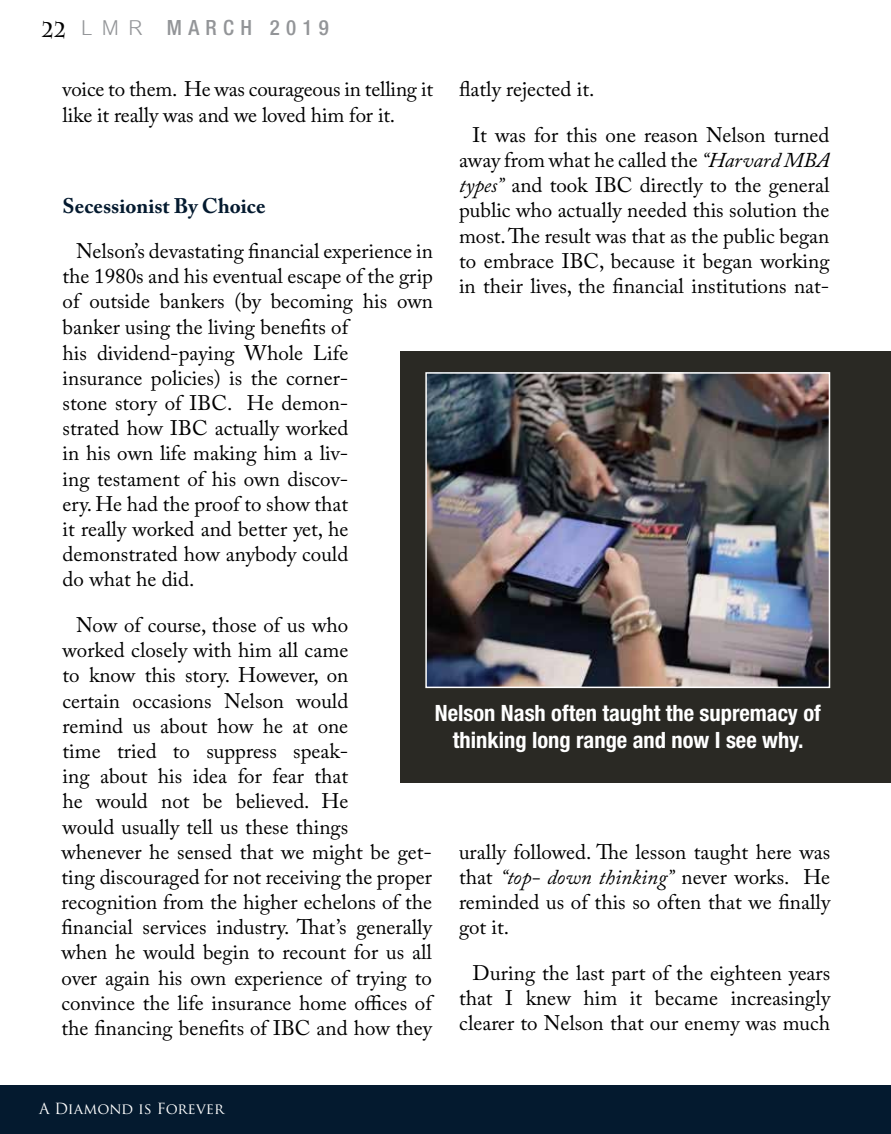
<style>
.page{position:relative;width:891px;height:1134px;background:#fff}
.page>*{position:absolute;margin:0;border:0;box-sizing:border-box;transform-origin:0 0}
.t1{font:700 condensed 22.5px/27px "Helvetica Neue LT Std";color:#fff;text-align:center}
.t2{font:21px/25.2px "Adobe Caslon Pro";color:#000;text-align:justify}
.t3{font:700 21px "Adobe Caslon Pro";color:#041a2f}
.t4{font:500 condensed 21px "Helvetica Neue LT Std";letter-spacing:.3em;color:#939598}
.t5{font:15px "Trajan Pro";color:#fff}
.s1{font-family:"Charlemagne Std";font-weight:700;font-stretch:normal;color:#000}
.s2{font-family:"Cordia New";font-weight:400;font-stretch:normal;font-size:31.5px}
.s3{font-style:italic}
</style>
<div class="page">
<div style="left:0;top:1086px;width:891px;height:48px;background:#041a2f"></div>
<div style="left:400px;top:351px;width:491px;height:432px;background:#2a2924"></div>
<img style="left:428px;top:375px;width:399px;height:310px">
<div style="left:425px;top:372px;width:405px;height:316px;border:2px solid #fff"></div>
<p class="t4" style="left:42px;top:15px;width:289px"><span class="s1">22</span> <span class="s2">LMR</span> MARCH 2019</p>
<p class="t2" style="left:63px;top:77px;width:372px">voice to them. He was courageous in telling it like it really was and we loved him for it.</p>
<p class="t3" style="left:63px;top:193px;width:205px">Secessionist By Choice</p>
<p class="t2" style="left:63px;top:238px;width:372px;text-indent:14px">Nelson’s devastating financial experience in the 1980s and his eventual escape of the grip of outside bankers (by becoming his own</p>
<p class="t2" style="left:473px;top:66px;width:359px;line-height:45.5px;text-indent:-14px">flatly rejected it.<br>It was for this one reason Nelson turned</p>
<p class="t2" style="left:459px;top:147px;width:372px">away from what he called the <span class="s3">“Harvard MBA types”</span> and took IBC directly to the general public who actually needed this solution the most. The result was that as the public began to embrace IBC, because it began working in their lives, the financial institutions nat-</p>
<p class="t2" style="left:63px;top:315px;width:287px">banker using the living benefits of his dividend-paying Whole Life insurance policies) is the corner&shy;stone story of IBC. He demon&shy;strated how IBC actually worked in his own life making him a liv&shy;ing testament of his own discov&shy;ery. He had the proof to show that it really worked and better yet, he demonstrated how anybody could do what he did.</p>
<p class="t2" style="left:61px;top:612px;width:372px;text-align:left;text-indent:15px">Now of course, those of us who<br>worked closely with him all came<br>to know this story. However, on<br>certain occasions Nelson would<br>remind us about how he at one<br>time tried to suppress speak-<br>ing about his idea for fear that<br>he would not be believed. He<br>would usually tell us these things whenever he sensed that we might be get&shy;ting discouraged for not receiving the proper recognition from the higher echelons of the financial services industry. That’s generally when he would begin to recount for us all over again his own experience of trying to convince the life insurance home offices of the financing benefits of IBC and how they</p>
<p class="t1" style="left:435px;top:699px;width:388px">Nelson Nash often taught the supremacy of thinking long range and now I see why.</p>
<p class="t2" style="left:459px;top:839px;width:373px">urally followed. The lesson taught here was that <span class="s3">“top- down thinking”</span> never works. He reminded us of this so often that we finally got it.</p>
<p class="t2" style="left:459px;top:960px;width:373px;text-indent:14px">During the last part of the eighteen years that I knew him it became increasingly clearer to Nelson that our enemy was much</p>
<p class="t5" style="left:39px;top:1099px;width:187px">A Diamond is Forever</p>
</div>
